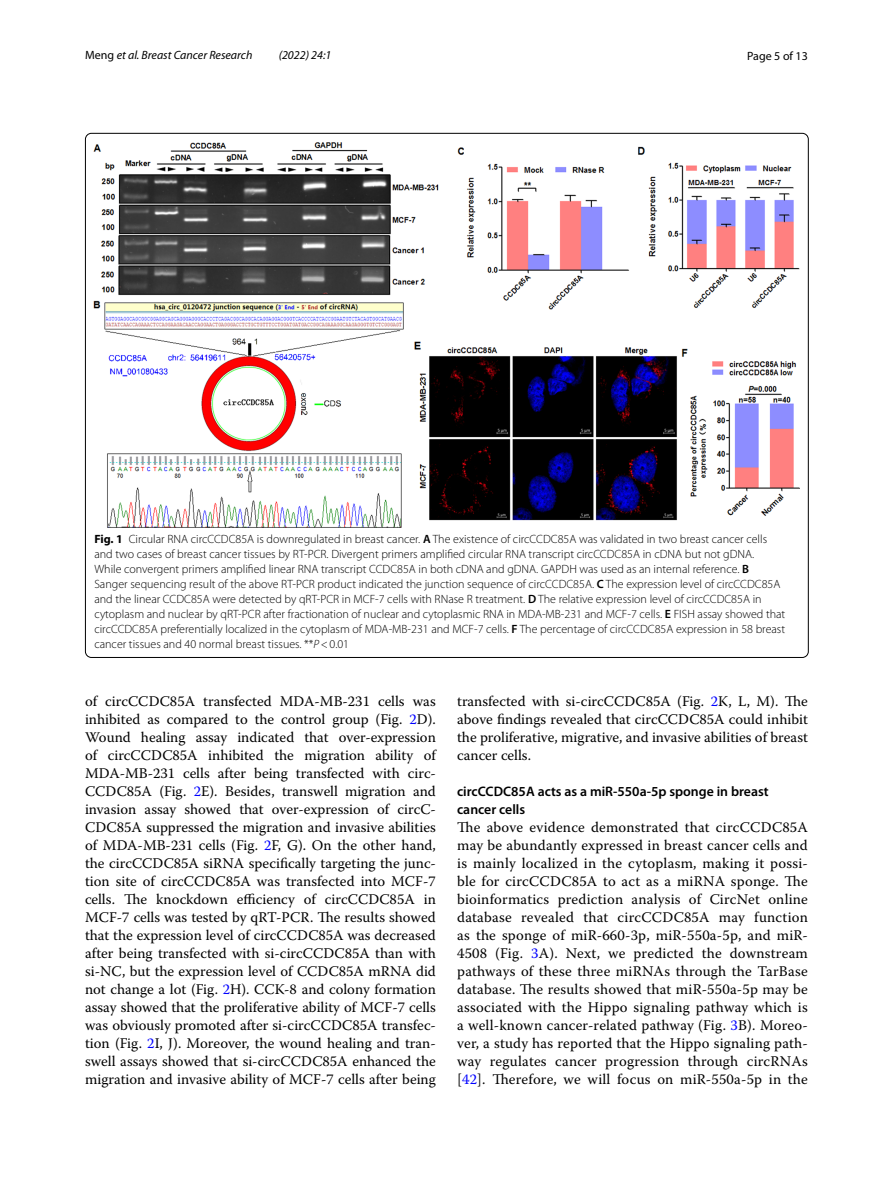
<style>
.page{position:relative;width:893px;height:1187px;background:#fff}
.page>*{position:absolute;margin:0;border:0;box-sizing:border-box;transform-origin:0 0}
.t1{font:14.7px/18px "Warnock Pro";color:#000;text-align:justify}
.t2{font:600 13.8px/18px "Myriad Pro";color:#000}
.t3{font:300 12px/15px "Myriad Pro";color:#000}
.t4{font:italic 12px "Myriad Pro";color:#000}
.t5{font:12px "Myriad Pro";color:#000}
.s1{font-style:normal}
.s2{font-weight:700}
.s3{font-weight:600}
.s4{font-style:italic}
.s5{color:#00f}
</style>
<div class="page">
<img style="left:94px;top:142px;width:706px;height:385px">
<p class="t4" style="left:85px;top:48px;width:169px"><span class="s1">Meng</span> et al. Breast Cancer Research</p>
<p class="t4" style="left:279px;top:48px;width:54px">(2022) 24:1</p>
<p class="t5" style="left:747px;top:48px;width:62px">Page 5 of 13</p>
<p class="t3" style="left:94px;top:531px;width:692px"><span class="s2">Fig. 1</span> Circular RNA circCCDC85A is downregulated in breast cancer. <span class="s3">A</span> The existence of circCCDC85A was validated in two breast cancer cells and two cases of breast cancer tissues by RT-PCR. Divergent primers amplified circular RNA transcript circCCDC85A in cDNA but not gDNA.<br>While convergent primers amplified linear RNA transcript CCDC85A in both cDNA and gDNA. GAPDH was used as an internal reference. <span class="s3">B </span>Sanger sequencing result of the above RT-PCR product indicated the junction sequence of circCCDC85A. <span class="s3">C</span> The expression level of circCCDC85A and the linear CCDC85A were detected by qRT-PCR in MCF-7 cells with RNase R treatment. <span class="s3">D</span> The relative expression level of circCCDC85A in cytoplasm and nuclear by qRT-PCR after fractionation of nuclear and cytoplasmic RNA in MDA-MB-231 and MCF-7 cells. <span class="s3">E</span> FISH assay showed that circCCDC85A preferentially localized in the cytoplasm of MDA-MB-231 and MCF-7 cells. <span class="s3">F</span> The percentage of circCCDC85A expression in 58 breast cancer tissues and 40 normal breast tissues. **<span class="s4">P</span>&lt;0.01</p>
<p class="t1" style="left:85px;top:691px;width:352px">of circCCDC85A transfected MDA-MB-231 cells was inhibited as compared to the control group (Fig. <span class="s5">2</span>D).<br>Wound healing assay indicated that over-expression of circCCDC85A inhibited the migration ability of MDA-MB-231 cells after being transfected with circ-CCDC85A (Fig. <span class="s5">2</span>E). Besides, transwell migration and invasion assay showed that over-expression of circC-CDC85A suppressed the migration and invasive abilities of MDA-MB-231 cells (Fig. <span class="s5">2</span>F, G). On the other hand, the circCCDC85A siRNA specifically targeting the junc&shy;tion site of circCCDC85A was transfected into MCF-7 cells. The knockdown efficiency of circCCDC85A in MCF-7 cells was tested by qRT-PCR. The results showed that the expression level of circCCDC85A was decreased after being transfected with si-circCCDC85A than with si-NC, but the expression level of CCDC85A mRNA did not change a lot (Fig. <span class="s5">2</span>H). CCK-8 and colony formation assay showed that the proliferative ability of MCF-7 cells was obviously promoted after si-circCCDC85A transfec&shy;tion (Fig. <span class="s5">2</span>I, J). Moreover, the wound healing and tran&shy;swell assays showed that si-circCCDC85A enhanced the migration and invasive ability of MCF-7 cells after being</p>
<p class="t1" style="left:457px;top:691px;width:352px">transfected with si-circCCDC85A (Fig. <span class="s5">2</span>K, L, M). The above findings revealed that circCCDC85A could inhibit the proliferative, migrative, and invasive abilities of breast cancer cells.</p>
<p class="t2" style="left:457px;top:781px;width:313px">circCCDC85A acts as a miR‑550a‑5p sponge in breast cancer cells</p>
<p class="t1" style="left:457px;top:817px;width:352px">The above evidence demonstrated that circCCDC85A may be abundantly expressed in breast cancer cells and is mainly localized in the cytoplasm, making it possi&shy;ble for circCCDC85A to act as a miRNA sponge. The bioinformatics prediction analysis of CircNet online database revealed that circCCDC85A may function as the sponge of miR-660-3p, miR-550a-5p, and miR-4508 (Fig. <span class="s5">3</span>A). Next, we predicted the downstream pathways of these three miRNAs through the TarBase database. The results showed that miR-550a-5p may be associated with the Hippo signaling pathway which is a well-known cancer-related pathway (Fig. <span class="s5">3</span>B). Moreo&shy;ver, a study has reported that the Hippo signaling path&shy;way regulates cancer progression through circRNAs [<span class="s5">42</span>]. Therefore, we will focus on miR-550a-5p in the</p>
</div>
